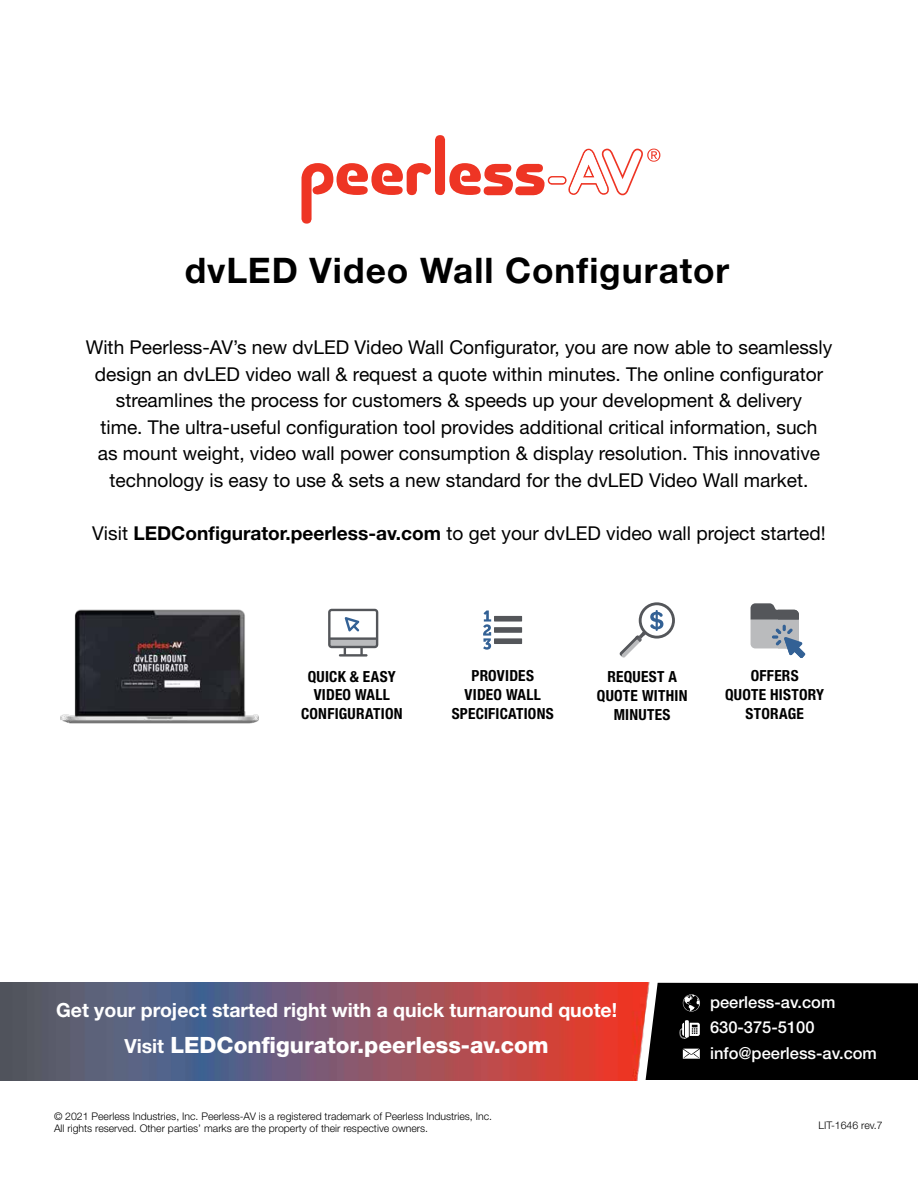
<style>
.page{position:relative;width:918px;height:1188px;background:#fff}
.page>*{position:absolute;margin:0;border:0;box-sizing:border-box;transform-origin:0 0}
.t1{font:700 35.25px "Helvetica Neue LT Std";letter-spacing:.03em;color:#000}
.t2{font:800 22.5px "Helvetica Neue LT Std";color:#fff}
.t3{font:700 19.5px "Helvetica Neue LT Std";color:#fff}
.t4{font:19.05px/26.4px "Helvetica Neue LT Std";color:#000;text-align:center}
.t5{font:500 16.5px/25.5px "Helvetica Neue LT Std";color:#fff}
.t6{font:700 condensed 15.3px/19px "Helvetica Neue LT Std";letter-spacing:.015em;color:#000;text-align:center}
.t7{font:300 10.5px/12.6px "Helvetica Neue LT Std";color:#000}
.s1{font-weight:700}
.s2{font-weight:700;font-size:19.5px}
</style>
<div class="page">
<img style="left:0;top:983px;width:646px;height:97px">
<div style="left:646px;top:983px;width:272px;height:97px;background:#000"></div>
<svg style="left:302px;top:163px;width:129px;height:61px"></svg>
<div style="left:435px;top:135px;width:10px;height:60px;background:#ee3524;border-radius:5px"></div>
<svg style="left:449px;top:149px;width:211px;height:47px"></svg>
<svg style="left:328px;top:609px;width:50px;height:48px"></svg>
<svg style="left:483px;top:611px;width:39px;height:39px"></svg>
<svg style="left:620px;top:602px;width:55px;height:56px"></svg>
<svg style="left:751px;top:603px;width:54px;height:55px"></svg>
<img style="left:60px;top:609px;width:199px;height:115px">
<h1 class="t1" style="left:185px;top:248px;width:546px">dvLED Video Wall Configurator</h1>
<p class="t4" style="left:86px;top:334px;width:748px">With Peerless-AV’s new dvLED Video Wall Configurator, you are now able to seamlessly design an dvLED video wall &amp; request a quote within minutes. The online configurator streamlines the process for customers &amp; speeds up your development &amp; delivery<br>time. The ultra-useful configuration tool provides additional critical information, such<br>as mount weight, video wall power consumption &amp; display resolution. This innovative technology is easy to use &amp; sets a new standard for the dvLED Video Wall market.</p>
<p class="t4" style="left:92px;top:520px;width:735px">Visit <span class="s1">LEDConfigurator.peerless-av.com</span> to get your dvLED video wall project started!</p>
<p class="t6" style="left:301px;top:667px;width:103px;line-height:18.3px">QUICK &amp; EASY<br>VIDEO WALL<br>CONFIGURATION</p>
<p class="t6" style="left:452px;top:665px;width:103px">PROVIDES<br>VIDEO WALL<br>SPECIFICATIONS</p>
<p class="t6" style="left:597px;top:667px;width:92px">REQUEST A<br>QUOTE WITHIN<br>MINUTES</p>
<p class="t6" style="left:725px;top:666px;width:101px">OFFERS<br>QUOTE HISTORY<br>STORAGE</p>
<p class="t3" style="left:56px;top:998px;width:563px">Get your project started right with a quick turnaround quote!</p>
<p class="t2" style="left:124px;top:1031px;width:426px"><span class="s2">Visit</span> LEDConfigurator.peerless-av.com</p>
<p class="t7" style="left:54px;top:1110px;width:440px">© 2021 Peerless Industries, Inc. Peerless-AV is a registered trademark of Peerless Industries, Inc.<br>All rights reserved. Other parties’ marks are the property of their respective owners.</p>
<p class="t5" style="left:710px;top:989px;width:168px">peerless-av.com<br>630-375-5100 info@peerless-av.com</p>
<p class="t7" style="left:819px;top:1119px;width:66px">LIT-1646 rev.7</p>
</div>
